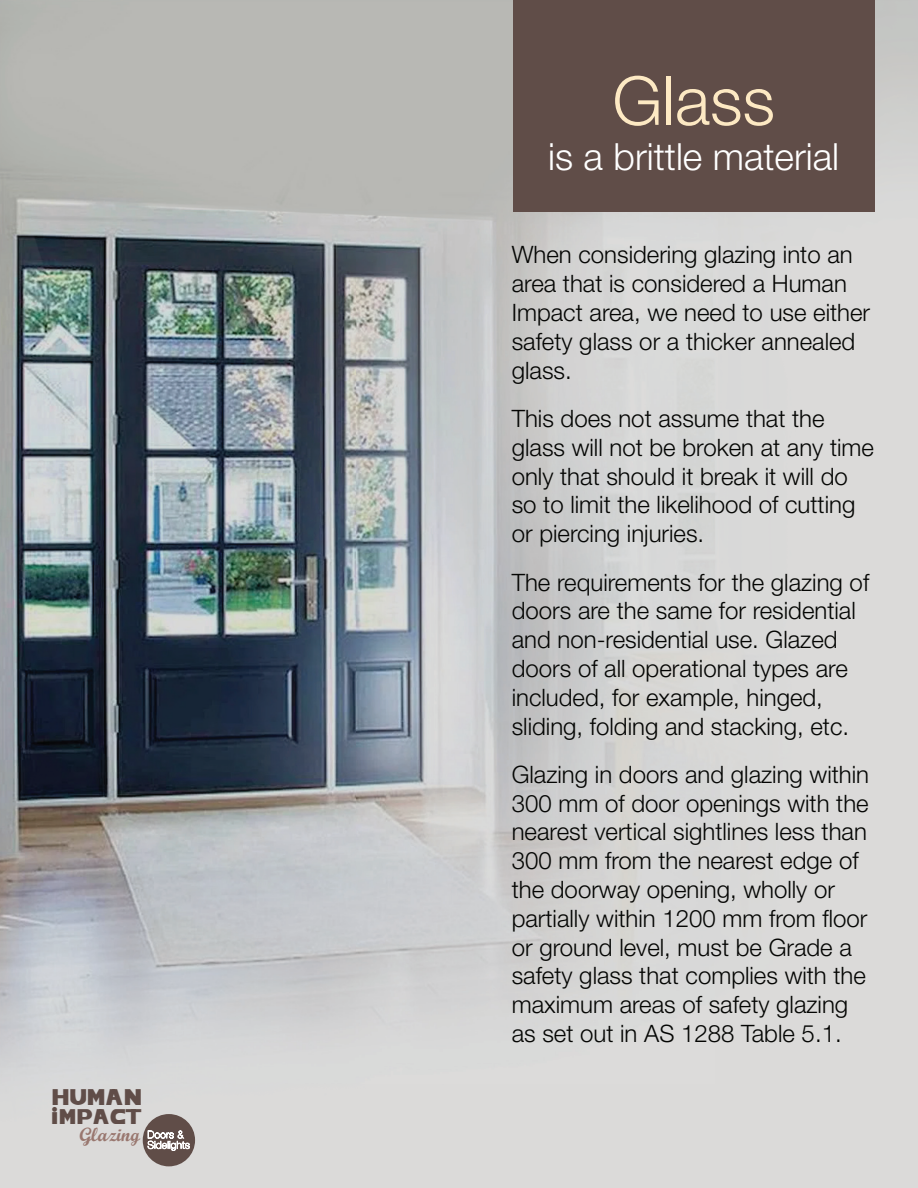
<style>
.page{position:relative;width:918px;height:1188px;background:#fff}
.page>*{position:absolute;margin:0;border:0;box-sizing:border-box;transform-origin:0 0}
.t1{font:300 67.5px "Helvetica Neue LT Std";color:#fde9c3}
.t2{font:300 37.5px "Helvetica Neue LT Std";color:#fff}
.t3{font:25.35px "Pirelli";color:#604d48}
.t4{font:300 24px/28.8px "Helvetica Neue LT Std";color:#040503}
.t5{font:23.7px "Pirelli";color:#604d48}
.t6{font:19.2px "Script MT Bold";color:#99776f}
</style>
<div class="page">
<img style="left:0;top:0;width:918px;height:1188px">
<div style="left:143px;top:1114px;width:52px;height:52px;background:#604d48;border-radius:50%"></div>
<svg style="left:148px;top:1131px;width:42px;height:20px"></svg>
<div style="left:513px;top:0;width:362px;height:211px;background:#604d48"></div>
<p class="t3" style="left:51px;top:1081px;width:92px">HUMAN</p>
<p class="t5" style="left:51px;top:1102px;width:92px">IMPACT</p>
<p class="t6" style="left:79px;top:1123px;width:106px">Glazing <sup>Doors</sup> <sup>&amp;</sup></p>
<h1 class="t1" style="left:613px;top:60px;width:164px">Glass</h1>
<h2 class="t2" style="left:548px;top:134px;width:292px">is a brittle material</h2>
<p class="t4" style="left:512px;top:240px;width:360px">When considering glazing into an area that is considered a Human<br>Impact area, we need to use either safety glass or a thicker annealed glass.</p>
<p class="t4" style="left:512px;top:404px;width:364px">This does not assume that the glass will not be broken at any time only that should it break it will do so to limit the likelihood of cutting or piercing injuries.</p>
<p class="t4" style="left:512px;top:567px;width:359px">The requirements for the glazing of doors are the same for residential and non-residential use. Glazed doors of all operational types are included, for example, hinged, sliding, folding and stacking, etc.</p>
<p class="t4" style="left:512px;top:759px;width:359px">Glazing in doors and glazing within<br>300 mm of door openings with the nearest vertical sightlines less than<br>300 mm from the nearest edge of the doorway opening, wholly or partially within 1200 mm from floor or ground level, must be Grade a safety glass that complies with the maximum areas of safety glazing as set out in AS 1288 Table 5.1.</p>
</div>
